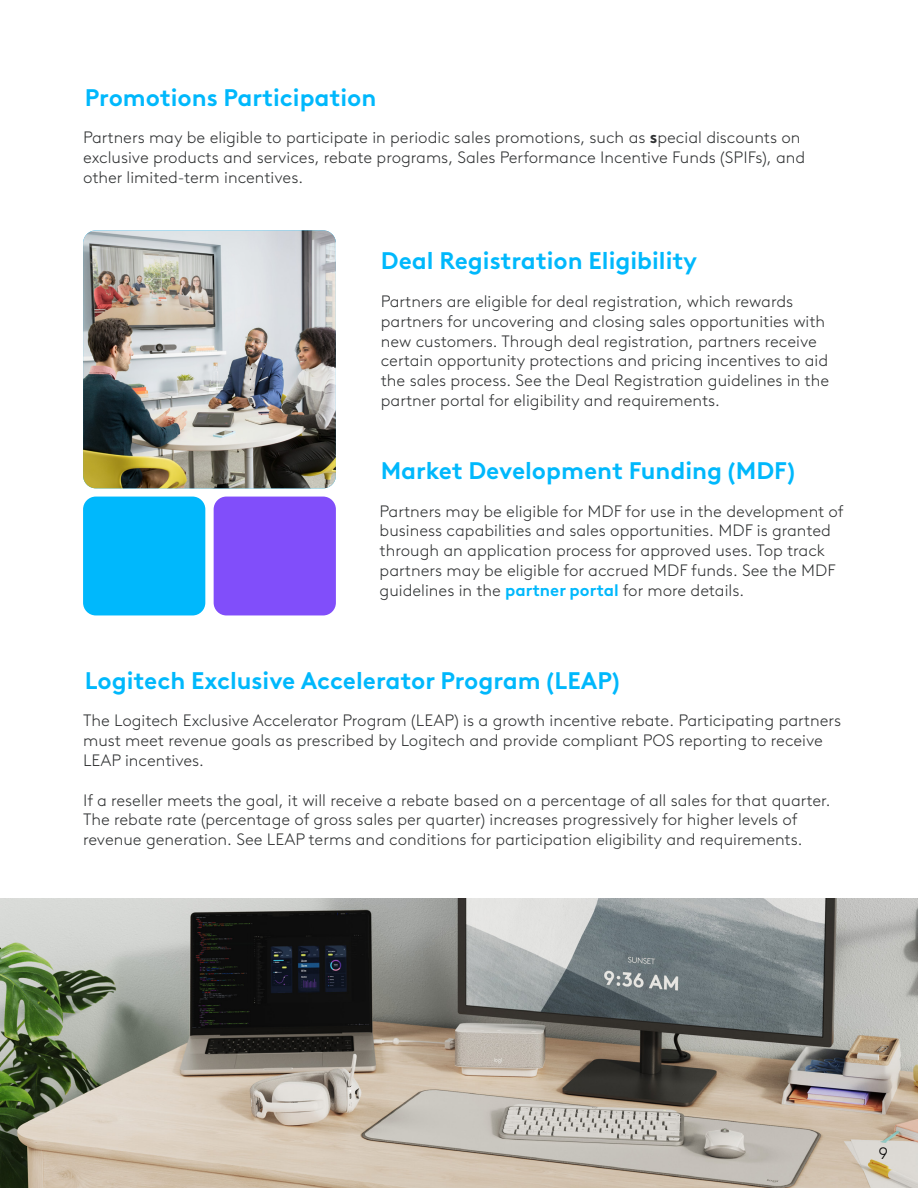
<style>
.page{position:relative;width:918px;height:1188px;background:#fff}
.page>*{position:absolute;margin:0;border:0;box-sizing:border-box;transform-origin:0 0}
.t1{font:700 24px "Brown Logitech Pan";color:#00b8fc}
.t2{font:300 16.5px/19.8px "Brown Logitech Pan";color:#2f3132}
.t3{font:300 16.5px "Brown Logitech Pan";color:#000}
.s1{font-weight:700}
.s2{font-weight:700;color:#00b8fc}
</style>
<div class="page">
<img style="left:83px;top:230px;width:253px;height:258px">
<div style="left:83px;top:497px;width:122px;height:118px;background:#00b8fc;border-radius:13px"></div>
<div style="left:214px;top:497px;width:122px;height:118px;background:#814efa;border-radius:13px"></div>
<img style="left:0;top:898px;width:918px;height:290px">
<h1 class="t1" style="left:85px;top:79px;width:293px">Promotions Participation</h1>
<p class="t2" style="left:83px;top:127px;width:724px">Partners may be eligible to participate in periodic sales promotions, such as <span class="s1">s</span>pecial discounts on exclusive products and services, rebate programs, Sales Performance Incentive Funds (SPIFs), and other limited-term incentives.</p>
<h1 class="t1" style="left:381px;top:243px;width:318px">Deal Registration Eligibility</h1>
<p class="t2" style="left:381px;top:290px;width:450px">Partners are eligible for deal registration, which rewards partners for uncovering and closing sales opportunities with new customers. Through deal registration, partners receive certain opportunity protections and pricing incentives to aid the sales process. See the Deal Registration guidelines in the partner portal for eligibility and requirements.</p>
<h1 class="t1" style="left:381px;top:452px;width:416px">Market Development Funding (MDF)</h1>
<p class="t2" style="left:380px;top:500px;width:466px">Partners may be eligible for MDF for use in the development of business capabilities and sales opportunities. MDF is granted through an application process for approved uses. Top track partners may be eligible for accrued MDF funds. See the MDF guidelines in the <span class="s2">partner portal</span> for more details.</p>
<h1 class="t1" style="left:85px;top:662px;width:537px">Logitech Exclusive Accelerator Program (LEAP)</h1>
<p class="t2" style="left:83px;top:710px;width:760px">The Logitech Exclusive Accelerator Program (LEAP) is a growth incentive rebate. Participating partners must meet revenue goals as prescribed by Logitech and provide compliant POS reporting to receive<br>LEAP incentives.</p>
<p class="t2" style="left:83px;top:789px;width:746px">If a reseller meets the goal, it will receive a rebate based on a percentage of all sales for that quarter.<br>The rebate rate (percentage of gross sales per quarter) increases progressively for higher levels of revenue generation. See LEAP terms and conditions for participation eligibility and requirements.</p>
<p class="t3" style="left:879px;top:1142px;width:11px">9</p>
</div>
